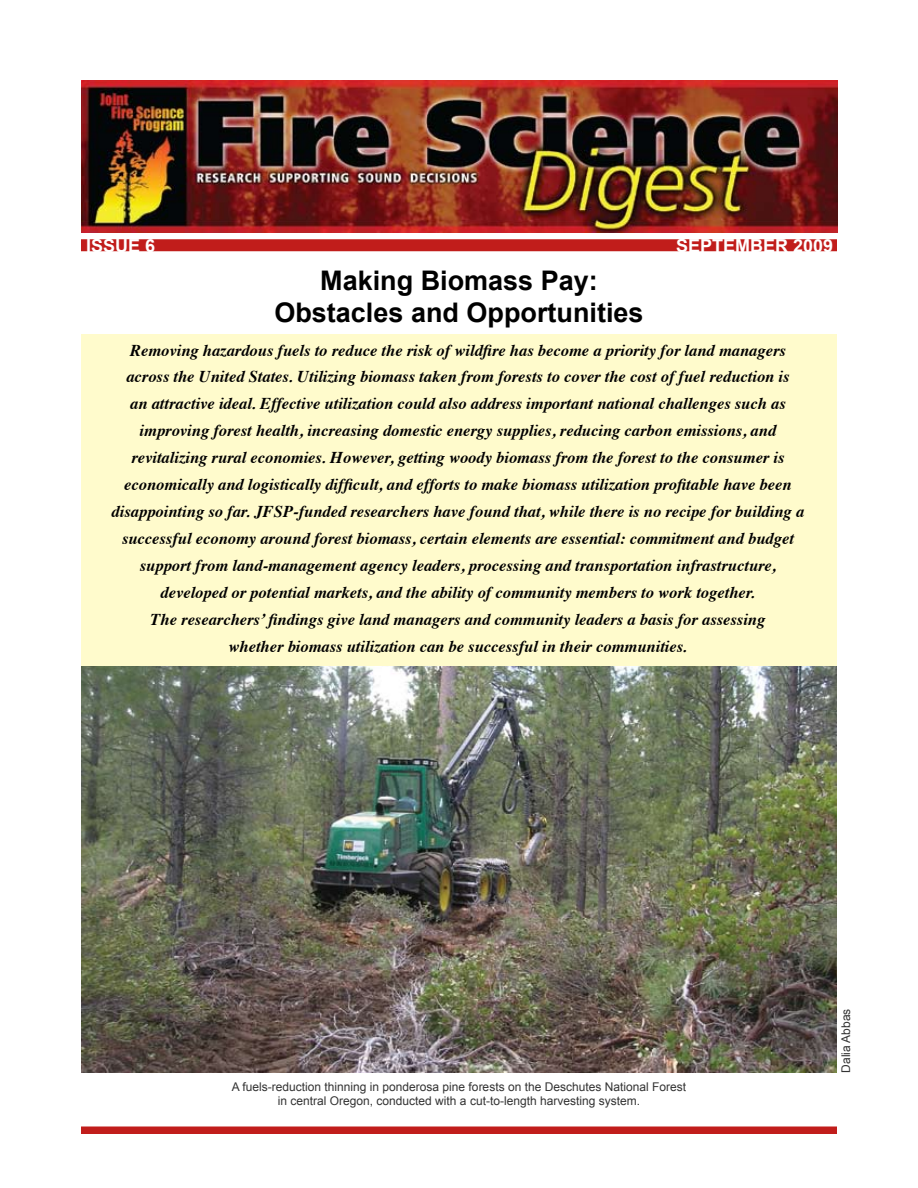
<style>
.page{position:relative;width:918px;height:1188px;background:#fff}
.page>*{position:absolute;margin:0;border:0;box-sizing:border-box;transform-origin:0 0}
.t1{font:700 27px/32.4px "Arial";color:#000;text-align:center}
.t2{font:700 18px "Arial";color:#fff}
.t3{font:italic 700 16.5px/27px "Times";color:#000;text-align:center}
.t4{font:12px/14.4px "Arial";color:#333;text-align:center}
</style>
<div class="page">
<div style="left:81px;top:1126px;width:756px;height:8px;background:#c11d1b"></div>
<img style="left:81px;top:666px;width:756px;height:407px">
<div style="left:81px;top:335px;width:756px;height:331px;background:#fffbcc"></div>
<div style="left:81px;top:239px;width:756px;height:12px;background:#c11d1b"></div>
<img style="left:81px;top:81px;width:756px;height:151px">
<p class="t2" style="left:86px;top:234px;width:71px">Issue 6</p>
<p class="t2" style="left:676px;top:234px;width:159px">SEPTEMBER 2009</p>
<h1 class="t1" style="left:274px;top:265px;width:371px">Making Biomass Pay:<br>Obstacles and Opportunities</h1>
<p class="t3" style="left:112px;top:335px;width:694px">Removing hazardous fuels to reduce the risk of wildfire has become a priority for land managers across the United States. Utilizing biomass taken from forests to cover the cost of fuel reduction is<br>an attractive ideal. Effective utilization could also address important national challenges such as improving forest health, increasing domestic energy supplies, reducing carbon emissions, and revitalizing rural economies. However, getting woody biomass from the forest to the consumer is economically and logistically difficult, and efforts to make biomass utilization profitable have been disappointing so far. JFSP-funded researchers have found that, while there is no recipe for building a successful economy around forest biomass, certain elements are essential: commitment and budget support from land-management agency leaders, processing and transportation infrastructure, developed or potential markets, and the ability of community members to work together.<br>The researchers’ findings give land managers and community leaders a basis for assessing<br>whether biomass utilization can be successful in their communities.</p>
<p class="t4" style="left:232px;top:1079px;width:456px">A fuels-reduction thinning in ponderosa pine forests on the Deschutes National Forest in central Oregon, conducted with a cut-to-length harvesting system.</p>
<p class="t4" style="left:839px;top:1073px;width:66px;rotate:-90deg">Dalia Abbas</p>
</div>
